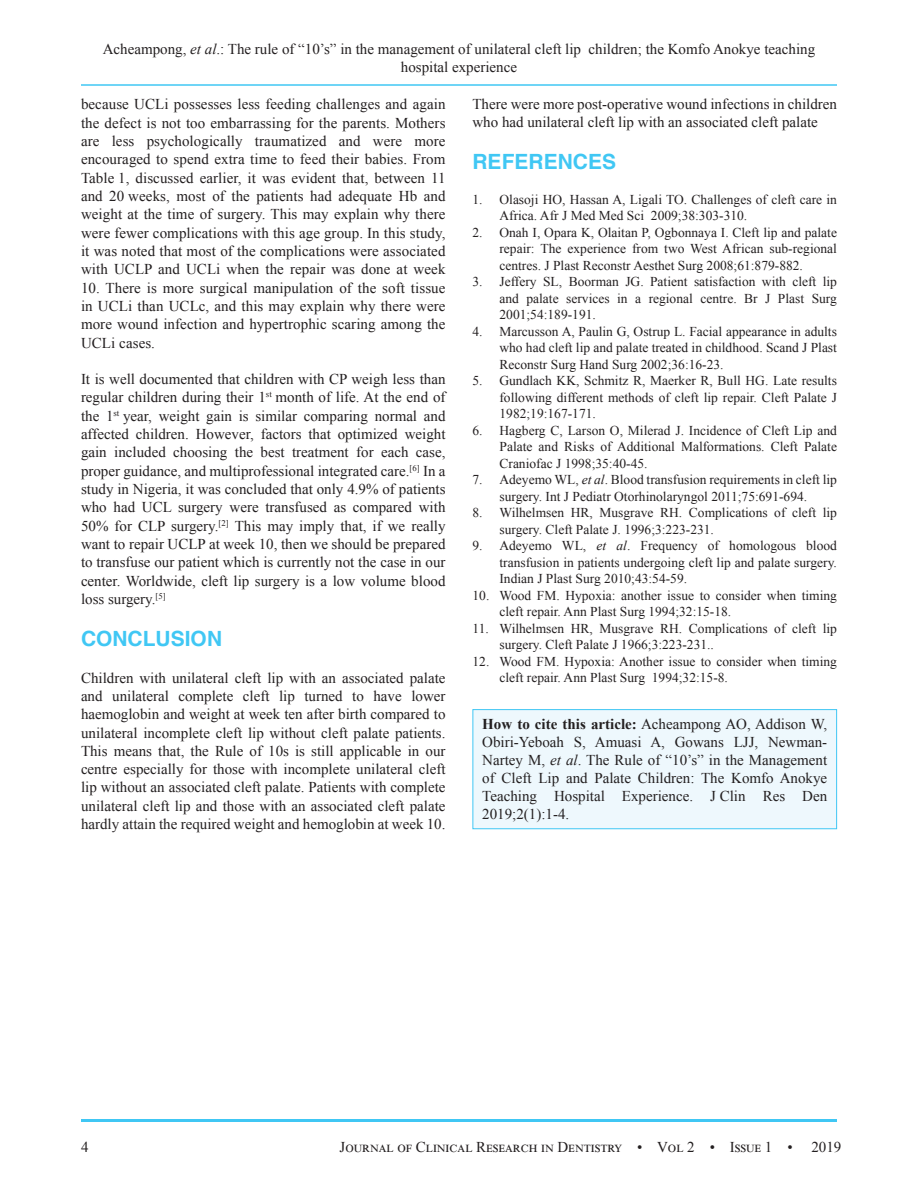
<style>
.page{position:relative;width:918px;height:1188px;background:#fff}
.page>*{position:absolute;margin:0;border:0;box-sizing:border-box;transform-origin:0 0}
.t1{font:700 21px "Helvetica";color:#40c7f4}
.TX{font:15px/18.3px "Times New Roman";color:#231f20;text-align:justify}
.HTC{font:15px/18px "Times New Roman";color:#231f20;text-align:justify}
.TX-2{font:15px "Times New Roman";letter-spacing:.065em;color:#231f20}
.REF{font:13.5px/16.5px "Times New Roman";color:#231f20;text-align:justify}
.s1{font-style:italic}
.s2{font-weight:700}
</style>
<div class="page">
<hr style="left:81px;top:84px;width:756px;height:2px;background:#40c7f4">
<hr style="left:81px;top:1119px;width:756px;height:3px;background:#40c7f4">
<div style="left:473px;top:710px;width:364px;height:119px;background:#eef8fd"></div>
<div style="left:472px;top:709px;width:365px;height:120px;border:1px solid #40c7f4"></div>
<p class="TX" style="left:103px;top:39px;width:714px;text-align:center">Acheampong, <span class="s1">et al</span>.: The rule of “10’s” in the management of unilateral cleft lip children; the Komfo Anokye teaching hospital experience</p>
<p class="TX" style="left:81px;top:95px;width:366px">because UCLi possesses less feeding challenges and again the defect is not too embarrassing for the parents. Mothers are less psychologically traumatized and were more encouraged to spend extra time to feed their babies. From Table 1, discussed earlier, it was evident that, between 11 and 20 weeks, most of the patients had adequate Hb and weight at the time of surgery. This may explain why there were fewer complications with this age group. In this study, it was noted that most of the complications were associated with UCLP and UCLi when the repair was done at week</p>
<p class="TX" style="left:81px;top:278px;width:366px">10. There is more surgical manipulation of the soft tissue in UCLi than UCLc, and this may explain why there were more wound infection and hypertrophic scaring among the UCLi cases.</p>
<p class="TX" style="left:81px;top:369px;width:366px">It is well documented that children with CP weigh less than regular children during their 1<sup>st</sup> month of life. At the end of the 1<sup>st</sup> year, weight gain is similar comparing normal and affected children. However, factors that optimized weight gain included choosing the best treatment for each case, proper guidance, and multiprofessional integrated care.<sup>[6]</sup> In a study in Nigeria, it was concluded that only 4.9% of patients who had UCL surgery were transfused as compared with 50% for CLP surgery.<sup>[2]</sup> This may imply that, if we really want to repair UCLP at week 10, then we should be prepared to transfuse our patient which is currently not the case in our center. Worldwide, cleft lip surgery is a low volume blood loss surgery.<sup>[5]</sup></p>
<h1 class="t1" style="left:81px;top:626px;width:143px">CONCLUSION</h1>
<p class="TX" style="left:81px;top:668px;width:366px">Children with unilateral cleft lip with an associated palate and unilateral complete cleft lip turned to have lower haemoglobin and weight at week ten after birth compared to unilateral incomplete cleft lip without cleft palate patients.<br>This means that, the Rule of 10s is still applicable in our centre especially for those with incomplete unilateral cleft lip without an associated cleft palate. Patients with complete unilateral cleft lip and those with an associated cleft palate hardly attain the required weight and hemoglobin at week 10.</p>
<p class="TX" style="left:472px;top:95px;width:366px">There were more post-operative wound infections in children who had unilateral cleft lip with an associated cleft palate</p>
<h1 class="t1" style="left:472px;top:149px;width:145px">REFERENCES</h1>
<p class="REF" style="left:500px;top:191px;width:339px;text-indent:-27px">1. Olasoji HO, Hassan A, Ligali TO. Challenges of cleft care in<br>Africa. Afr J Med Med Sci 2009;38:303-310.</p>
<p class="REF" style="left:500px;top:224px;width:339px;text-indent:-27px">2. Onah I, Opara K, Olaitan P, Ogbonnaya I. Cleft lip and palate repair: The experience from two West African sub-regional centres. J Plast Reconstr Aesthet Surg 2008;61:879-882.</p>
<p class="REF" style="left:500px;top:273px;width:339px;text-indent:-27px">3. Jeffery SL, Boorman JG. Patient satisfaction with cleft lip and palate services in a regional centre. Br J Plast Surg 2001;54:189-191.</p>
<p class="REF" style="left:500px;top:323px;width:339px;text-indent:-27px">4. Marcusson A, Paulin G, Ostrup L. Facial appearance in adults who had cleft lip and palate treated in childhood. Scand J Plast Reconstr Surg Hand Surg 2002;36:16-23.</p>
<p class="REF" style="left:500px;top:372px;width:339px;text-indent:-27px">5. Gundlach KK, Schmitz R, Maerker R, Bull HG. Late results following different methods of cleft lip repair. Cleft Palate J 1982;19:167-171.</p>
<p class="REF" style="left:500px;top:422px;width:339px;text-indent:-27px">6. Hagberg C, Larson O, Milerad J. Incidence of Cleft Lip and Palate and Risks of Additional Malformations. Cleft Palate Craniofac J 1998;35:40-45.</p>
<p class="REF" style="left:472px;top:471px;width:366px;text-align:center">7. Adeyemo WL, <span class="s1">et al</span>. Blood transfusion requirements in cleft lip surgery. Int J Pediatr Otorhinolaryngol 2011;75:691-694.</p>
<p class="REF" style="left:500px;top:504px;width:339px;text-indent:-27px">8. Wilhelmsen HR, Musgrave RH. Complications of cleft lip surgery. Cleft Palate J. 1996;3:223-231.</p>
<p class="REF" style="left:500px;top:537px;width:339px;text-indent:-27px">9. Adeyemo WL, <span class="s1">et al</span>. Frequency of homologous blood transfusion in patients undergoing cleft lip and palate surgery.<br>Indian J Plast Surg 2010;43:54-59.</p>
<p class="REF" style="left:500px;top:587px;width:339px;text-indent:-27px">10. Wood FM. Hypoxia: another issue to consider when timing cleft repair. Ann Plast Surg 1994;32:15-18.</p>
<p class="REF" style="left:500px;top:620px;width:339px;text-indent:-27px">11. Wilhelmsen HR, Musgrave RH. Complications of cleft lip surgery. Cleft Palate J 1966;3:223-231..</p>
<p class="REF" style="left:500px;top:653px;width:339px;text-indent:-27px">12. Wood FM. Hypoxia: Another issue to consider when timing cleft repair. Ann Plast Surg 1994;32:15-8.</p>
<p class="HTC" style="left:482px;top:715px;width:347px"><span class="s2">How to cite this article:</span> Acheampong AO, Addison W, Obiri-Yeboah S, Amuasi A, Gowans LJJ, Newman-Nartey M, <span class="s1">et al</span>. The Rule of “10’s” in the Management of Cleft Lip and Palate Children: The Komfo Anokye Teaching Hospital Experience. J Clin Res Den 2019;2(1):1-4.</p>
<p class="TX" style="left:81px;top:1137px;width:9px">4</p>
<p class="TX-2" style="left:340px;top:1136px;width:455px">Journal of Clinical Research in Dentistry • Vol 2 • Issue 1 •</p>
<p class="TX" style="left:811px;top:1137px;width:31px">2019</p>
</div>
